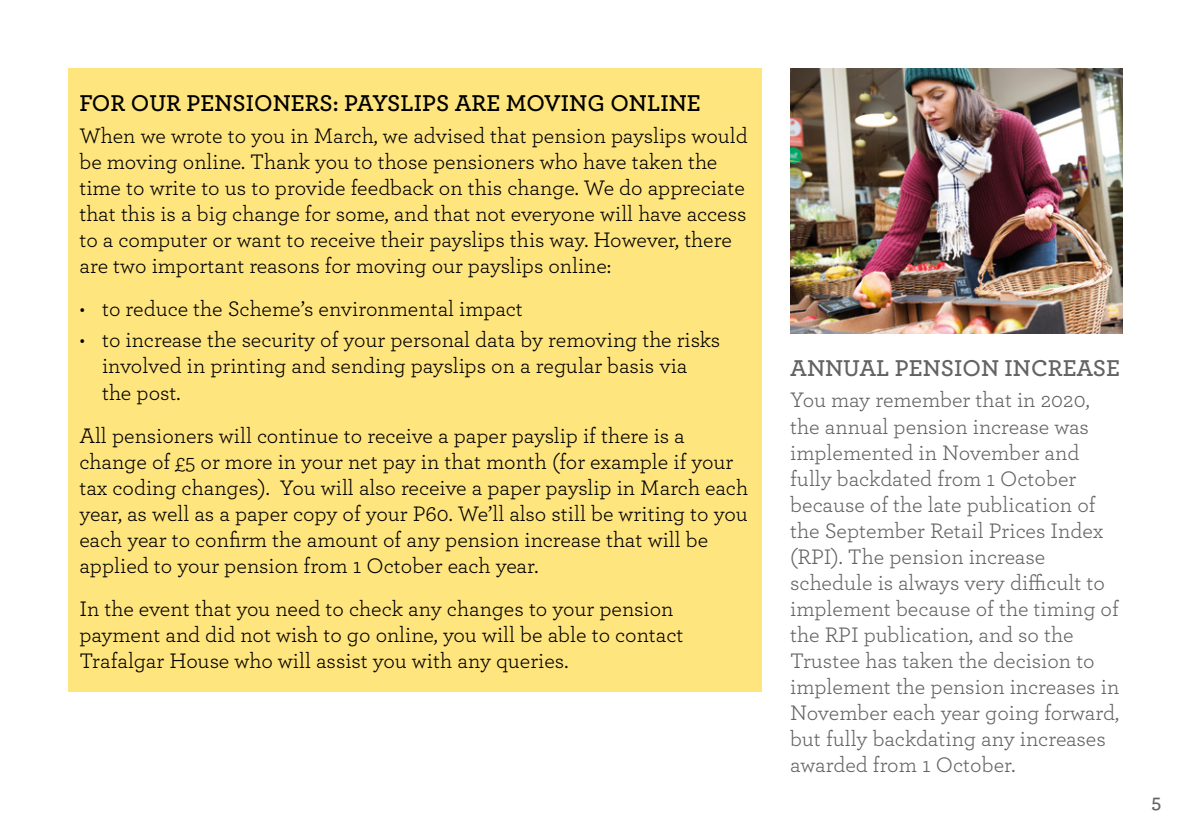
<style>
.page{position:relative;width:1191px;height:840px;background:#fff}
.page>*{position:absolute;margin:0;border:0;box-sizing:border-box;transform-origin:0 0}
.t1{font:600 24px "Archer";color:#000}
.t2{font:600 24px "Archer";color:#646363}
.t3{font:22px/26px "Archer";color:#000}
.t4{font:22px/26px "Archer";color:#646363}
.t5{font:600 20px "Archer";color:#646363}
</style>
<div class="page">
<img style="left:790px;top:68px;width:333px;height:265px">
<div style="left:68px;top:68px;width:694px;height:623px;background:#ffe57e"></div>
<p class="t1" style="left:79px;top:85px;width:623px">FOR OUR PENSIONERS: PAYSLIPS ARE MOVING ONLINE</p>
<p class="t3" style="left:79px;top:121px;width:670px">When we wrote to you in March, we advised that pension payslips would be moving online. Thank you to those pensioners who have taken the time to write to us to provide feedback on this change. We do appreciate that this is a big change for some, and that not everyone will have access to a computer or want to receive their payslips this way. However, there are two important reasons for moving our payslips online:</p>
<p class="t3" style="left:79px;top:294px;width:445px">• to reduce the Scheme’s environmental impact</p>
<p class="t3" style="left:102px;top:326px;width:619px;text-indent:-23px">• to increase the security of your personal data by removing the risks involved in printing and sending payslips on a regular basis via the post.</p>
<p class="t3" style="left:79px;top:421px;width:670px">All pensioners will continue to receive a paper payslip if there is a change of £5 or more in your net pay in that month (for example if your tax coding changes). You will also receive a paper payslip in March each year, as well as a paper copy of your P60. We’ll also still be writing to you each year to confirm the amount of any pension increase that will be applied to your pension from 1 October each year.</p>
<p class="t3" style="left:79px;top:594px;width:605px">In the event that you need to check any changes to your pension payment and did not wish to go online, you will be able to contact<br>Trafalgar House who will assist you with any queries.</p>
<p class="t2" style="left:790px;top:349px;width:331px">ANNUAL PENSION INCREASE</p>
<p class="t4" style="left:790px;top:386px;width:330px">You may remember that in 2020, the annual pension increase was implemented in November and fully backdated from 1 October because of the late publication of the September Retail Prices Index (RPI). The pension increase schedule is always very difficult to implement because of the timing of the RPI publication, and so the<br>Trustee has taken the decision to implement the pension increases in<br>November each year going forward, but fully backdating any increases awarded from 1 October.</p>
<p class="t5" style="left:1151px;top:785px;width:11px">5</p>
</div>
